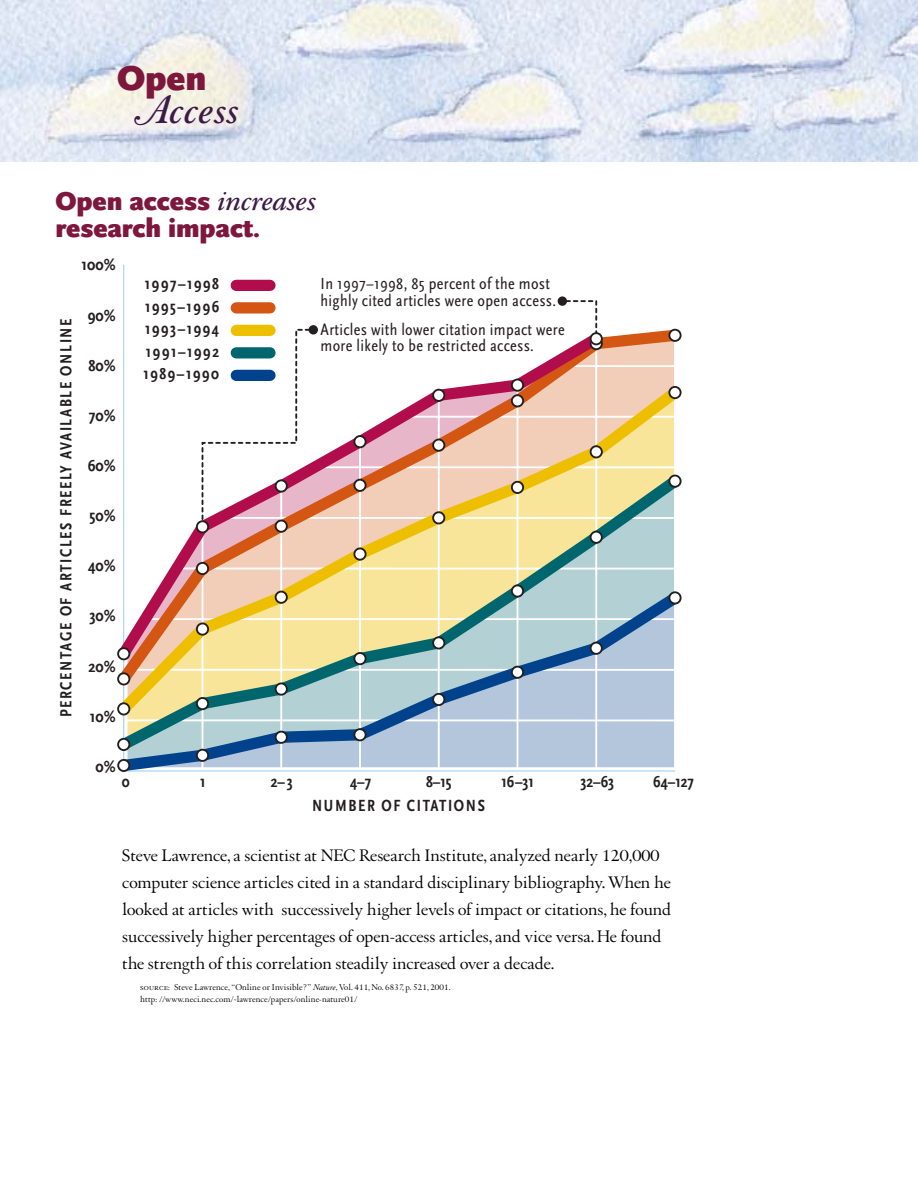
<style>
.page{position:relative;width:918px;height:1188px;background:#fff}
.page>*{position:absolute;margin:0;border:0;box-sizing:border-box;transform-origin:0 0}
.t1{font:italic 700 42px "Augereau";color:#3c1a46}
.t2{font:900 36px "Scala Sans";color:#7e173c}
.t3{font:900 27px/27px "Scala Sans";color:#7e173c}
.t4{font:18px/27px "Augereau";color:#000}
.t5{font:16.8px/22.5px "Scala Sans Bold Con";letter-spacing:.1em;color:#231f20;text-align:justify;scale:.96 1}
.t6{font:16.8px/16.8px "Scala Sans Regular Con";letter-spacing:.02em;color:#231f20}
.t7{font:16.8px "Scala Sans Bold Con";letter-spacing:.1em;color:#231f20}
.t8{font:9px/12px "Augereau";letter-spacing:.01em;color:#000}
.s1{font-family:"Augereau Bold Alt Ital";font-weight:400;font-style:normal}
.s2{font-family:"Augereau";font-weight:700;font-style:italic;font-size:31.5px;color:#3c1a46}
.s3{font-family:"Augereau Roman SC"}
.s4{font-style:italic}
</style>
<div class="page">
<img style="left:0;top:0;width:918px;height:162px">
<svg style="left:124px;top:266px;width:1px;height:57px"></svg>
<hr style="left:124px;top:314px;width:551px;height:2px;background:#fff">
<svg style="left:564px;top:300px;width:34px;height:23px"></svg>
<div style="left:558px;top:296px;width:9px;height:10px;background:#231f20;border-radius:50%"></div>
<hr style="left:123px;top:265px;width:1px;height:504px;background:#99caf4">
<svg style="left:120px;top:760px;width:555px;height:12px"></svg>
<svg style="left:117px;top:725px;width:557px;height:35px;background:#9db8cf"></svg>
<svg style="left:117px;top:695px;width:557px;height:30px;background:#adc5ca"></svg>
<svg style="left:117px;top:328px;width:563px;height:367px;background:#c2c9b9"></svg>
<svg style="left:117px;top:323px;width:495px;height:346px"></svg>
<div style="left:196px;top:697px;width:13px;height:13px;background:#fff;border:2px solid #231f20;border-radius:50%"></div>
<div style="left:275px;top:683px;width:13px;height:13px;background:#fff;border:2px solid #231f20;border-radius:50%"></div>
<div style="left:353px;top:652px;width:14px;height:13px;background:#fff;border:2px solid #231f20;border-radius:50%"></div>
<div style="left:432px;top:636px;width:13px;height:13px;background:#fff;border:2px solid #231f20;border-radius:50%"></div>
<div style="left:511px;top:584px;width:13px;height:14px;background:#fff;border:2px solid #231f20;border-radius:50%"></div>
<div style="left:590px;top:531px;width:13px;height:13px;background:#fff;border:2px solid #231f20;border-radius:50%"></div>
<div style="left:668px;top:475px;width:14px;height:13px;background:#fff;border:2px solid #231f20;border-radius:50%"></div>
<div style="left:117px;top:738px;width:13px;height:13px;background:#fff;border:2px solid #231f20;border-radius:50%"></div>
<div style="left:117px;top:759px;width:13px;height:13px;background:#fff;border:2px solid #231f20;border-radius:50%"></div>
<div style="left:196px;top:749px;width:13px;height:13px;background:#fff;border:2px solid #231f20;border-radius:50%"></div>
<div style="left:275px;top:731px;width:13px;height:13px;background:#fff;border:2px solid #231f20;border-radius:50%"></div>
<div style="left:353px;top:728px;width:14px;height:13px;background:#fff;border:2px solid #231f20;border-radius:50%"></div>
<div style="left:432px;top:693px;width:13px;height:13px;background:#fff;border:2px solid #231f20;border-radius:50%"></div>
<div style="left:511px;top:666px;width:13px;height:13px;background:#fff;border:2px solid #231f20;border-radius:50%"></div>
<div style="left:590px;top:642px;width:13px;height:13px;background:#fff;border:2px solid #231f20;border-radius:50%"></div>
<div style="left:668px;top:591px;width:14px;height:13px;background:#fff;border:2px solid #231f20;border-radius:50%"></div>
<div style="left:117px;top:702px;width:13px;height:13px;background:#fff;border:2px solid #231f20;border-radius:50%"></div>
<div style="left:196px;top:623px;width:13px;height:13px;background:#fff;border:2px solid #231f20;border-radius:50%"></div>
<div style="left:275px;top:591px;width:13px;height:13px;background:#fff;border:2px solid #231f20;border-radius:50%"></div>
<div style="left:353px;top:548px;width:14px;height:13px;background:#fff;border:2px solid #231f20;border-radius:50%"></div>
<div style="left:432px;top:511px;width:13px;height:13px;background:#fff;border:2px solid #231f20;border-radius:50%"></div>
<div style="left:511px;top:481px;width:13px;height:13px;background:#fff;border:2px solid #231f20;border-radius:50%"></div>
<div style="left:590px;top:445px;width:13px;height:13px;background:#fff;border:2px solid #231f20;border-radius:50%"></div>
<div style="left:668px;top:386px;width:14px;height:13px;background:#fff;border:2px solid #231f20;border-radius:50%"></div>
<div style="left:117px;top:672px;width:13px;height:13px;background:#fff;border:2px solid #231f20;border-radius:50%"></div>
<div style="left:196px;top:562px;width:13px;height:13px;background:#fff;border:2px solid #231f20;border-radius:50%"></div>
<div style="left:275px;top:520px;width:13px;height:13px;background:#fff;border:2px solid #231f20;border-radius:50%"></div>
<div style="left:353px;top:479px;width:14px;height:13px;background:#fff;border:2px solid #231f20;border-radius:50%"></div>
<div style="left:432px;top:439px;width:13px;height:13px;background:#fff;border:2px solid #231f20;border-radius:50%"></div>
<div style="left:511px;top:394px;width:13px;height:13px;background:#fff;border:2px solid #231f20;border-radius:50%"></div>
<svg style="left:590px;top:337px;width:13px;height:13px"></svg>
<div style="left:668px;top:329px;width:14px;height:13px;background:#fff;border:2px solid #231f20;border-radius:50%"></div>
<div style="left:590px;top:332px;width:13px;height:13px;background:#fff;border:2px solid #231f20;border-radius:50%"></div>
<div style="left:511px;top:379px;width:13px;height:13px;background:#fff;border:2px solid #231f20;border-radius:50%"></div>
<div style="left:432px;top:389px;width:13px;height:13px;background:#fff;border:2px solid #231f20;border-radius:50%"></div>
<div style="left:353px;top:435px;width:14px;height:13px;background:#fff;border:2px solid #231f20;border-radius:50%"></div>
<div style="left:275px;top:479px;width:13px;height:14px;background:#fff;border:2px solid #231f20;border-radius:50%"></div>
<div style="left:196px;top:520px;width:13px;height:13px;background:#fff;border:2px solid #231f20;border-radius:50%"></div>
<div style="left:117px;top:647px;width:13px;height:13px;background:#fff;border:2px solid #231f20;border-radius:50%"></div>
<div style="left:236px;top:280px;width:34px;height:11px;background:#b10c4b"></div>
<div style="left:236px;top:302px;width:34px;height:12px;background:#d35712"></div>
<div style="left:236px;top:325px;width:34px;height:11px;background:#eebf00"></div>
<div style="left:236px;top:347px;width:34px;height:11px;background:#00666e"></div>
<div style="left:236px;top:370px;width:34px;height:11px;background:#00428c"></div>
<h2 class="t2" style="left:117px;top:64px;width:91px">Open</h2>
<h1 class="t1" style="left:130px;top:93px;width:109px"><span class="s1">A</span>ccess</h1>
<h3 class="t3" style="left:56px;top:190px;width:261px">Open access <span class="s2">increases </span>research impact.</h3>
<p class="t5" style="left:56px;top:717px;width:417px;rotate:-90deg">PERCENTAGE OF ARTICLES FREELY AVAILABLE ONLINE</p>
<p class="t7" style="left:82px;top:258px;width:36px">100%</p>
<p class="t7" style="left:88px;top:308px;width:29px">90%</p>
<p class="t7" style="left:88px;top:358px;width:29px">80%</p>
<p class="t7" style="left:89px;top:408px;width:28px">70%</p>
<p class="t7" style="left:88px;top:458px;width:29px">60%</p>
<p class="t7" style="left:90px;top:508px;width:28px">50%</p>
<p class="t7" style="left:88px;top:559px;width:29px">40%</p>
<p class="t7" style="left:89px;top:609px;width:28px">30%</p>
<p class="t7" style="left:88px;top:659px;width:29px">20%</p>
<p class="t7" style="left:90px;top:709px;width:27px">10%</p>
<p class="t7" style="left:96px;top:759px;width:22px">0%</p>
<p class="t5" style="left:143px;top:273px;width:80px">1997–1998<br>1995–1996<br>1993–1994<br>1991–1992<br>1989–1990</p>
<p class="t6" style="left:321px;top:276px;width:237px">In 1997–1998, 85 percent of the most highly cited articles were open access.</p>
<p class="t6" style="left:321px;top:321px;width:246px">Articles with lower citation impact were more likely to be restricted access.</p>
<p class="t5" style="left:122px;top:771px;width:10px">0</p>
<p class="t5" style="left:200px;top:771px;width:7px">1</p>
<p class="t5" style="left:271px;top:771px;width:24px">2–3</p>
<p class="t5" style="left:350px;top:771px;width:23px">4–7</p>
<p class="t5" style="left:426px;top:771px;width:28px">8–15</p>
<p class="t5" style="left:501px;top:771px;width:35px">16–31</p>
<p class="t5" style="left:581px;top:771px;width:36px">32–63</p>
<p class="t5" style="left:653px;top:771px;width:44px">64–127</p>
<p class="t5" style="left:312px;top:794px;width:182px">NUMBER OF CITATIONS</p>
<p class="t4" style="left:122px;top:844px;width:551px">Steve Lawrence, a scientist at NEC Research Institute, analyzed nearly 120,000 computer science articles cited in a standard disciplinary bibliography. When he looked at articles with successively higher levels of impact or citations, he found successively higher percentages of open-access articles, and vice versa. He found the strength of this correlation steadily increased over a decade.</p>
<p class="t8" style="left:140px;top:983px;width:312px"><span class="s3">source:</span> Steve Lawrence, “Online or Invisible?” <span class="s4">Nature</span>, Vol. 411, No. 6837, p. 521, 2001. http: //www.neci.nec.com/~lawrence/papers/online-nature01/</p>
</div>
